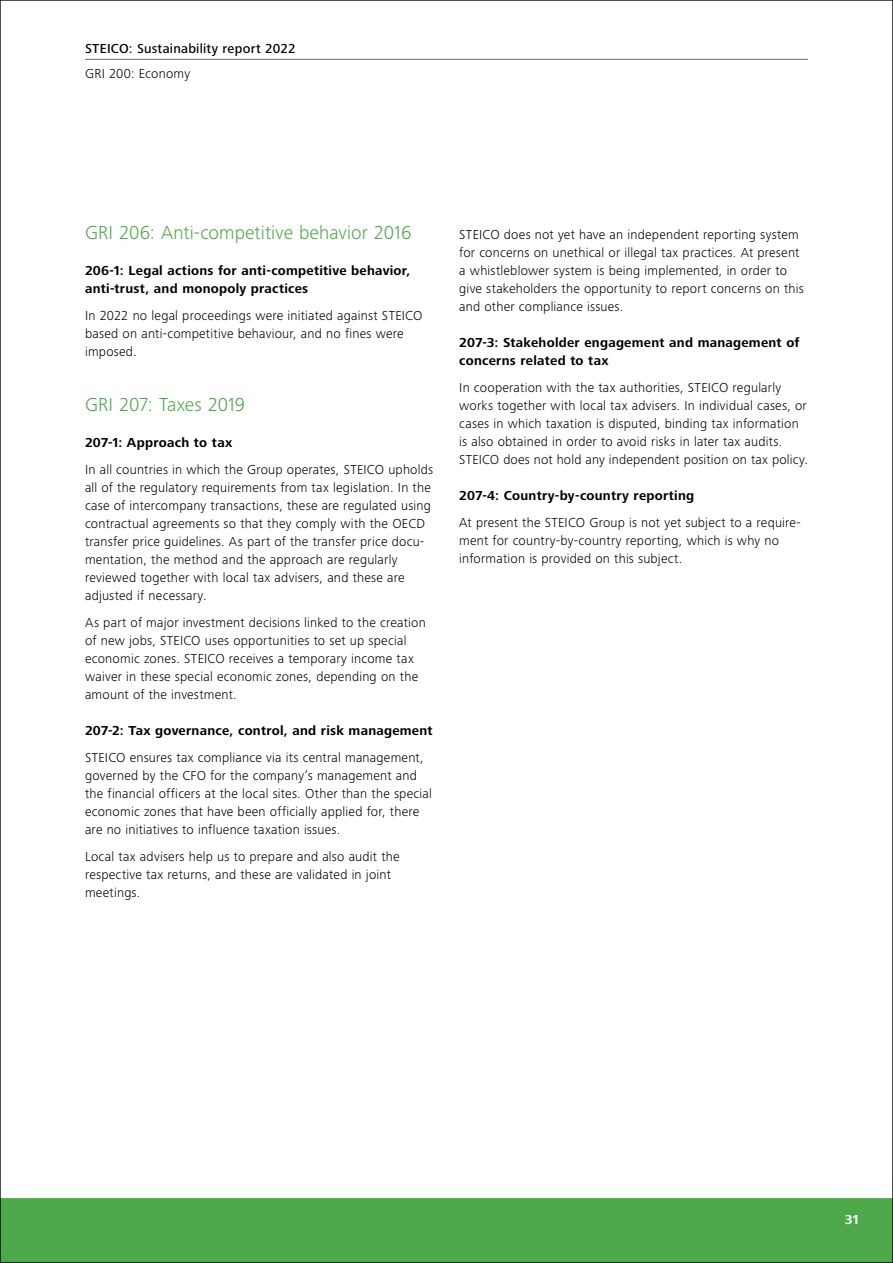
<style>
.page{position:relative;width:893px;height:1263px;background:#fff}
.page>*{position:absolute;margin:0;border:0;box-sizing:border-box;transform-origin:0 0}
.t1{font:300 19.5px "Frutiger Next LTW1 G";letter-spacing:.005em;color:#4da94a}
.t2{font:300 13.5px/18px "Frutiger Next LTW1 G";letter-spacing:.02em;color:#000}
.t3{font:700 13.5px/18px "Frutiger Next LTW1 G";letter-spacing:.02em;color:#000}
.t4{font:500 13.5px "Frutiger Next LTW1 G";letter-spacing:.015em;color:#000}
.t5{font:700 13.5px "Frutiger Next LTW1 G";color:#fff}
</style>
<div class="page">
<div style="left:2px;top:1198px;width:889px;height:63px;background:#4da94a"></div>
<hr style="left:85px;top:59px;width:723px;height:1px;background:#6a6864">
<p class="t4" style="left:85px;top:41px;width:212px">STEICO: Sustainability report 2022</p>
<p class="t2" style="left:85px;top:64px;width:107px">GRI 200: Economy</p>
<h1 class="t1" style="left:85px;top:222px;width:328px">GRI 206: Anti-competitive behavior 2016</h1>
<p class="t3" style="left:85px;top:262px;width:327px">206-1: Legal actions for anti-competitive behavior, anti-trust, and monopoly practices</p>
<p class="t2" style="left:85px;top:307px;width:339px">In 2022 no legal proceedings were initiated against STEICO based on anti-competitive behaviour, and no fines were imposed.</p>
<h1 class="t1" style="left:85px;top:393px;width:162px">GRI 207: Taxes 2019</h1>
<p class="t3" style="left:85px;top:433px;width:149px">207-1: Approach to tax</p>
<p class="t2" style="left:85px;top:460px;width:350px">In all countries in which the Group operates, STEICO upholds all of the regulatory requirements from tax legislation. In the case of intercompany transactions, these are regulated using contractual agreements so that they comply with the OECD transfer price guidelines. As part of the transfer price docu&shy;mentation, the method and the approach are regularly reviewed together with local tax advisers, and these are adjusted if necessary.</p>
<p class="t2" style="left:85px;top:613px;width:342px">As part of major investment decisions linked to the creation of new jobs, STEICO uses opportunities to set up special economic zones. STEICO receives a temporary income tax waiver in these special economic zones, depending on the amount of the investment.</p>
<p class="t3" style="left:85px;top:721px;width:349px">207-2: Tax governance, control, and risk management</p>
<p class="t2" style="left:85px;top:748px;width:348px">STEICO ensures tax compliance via its central management, governed by the CFO for the company’s management and the financial officers at the local sites. Other than the special economic zones that have been officially applied for, there are no initiatives to influence taxation issues.</p>
<p class="t2" style="left:85px;top:847px;width:316px">Local tax advisers help us to prepare and also audit the respective tax returns, and these are validated in joint meetings.</p>
<p class="t2" style="left:459px;top:226px;width:346px">STEICO does not yet have an independent reporting system for concerns on unethical or illegal tax practices. At present a whistleblower system is being implemented, in order to give stakeholders the opportunity to report concerns on this and other compliance issues.</p>
<p class="t3" style="left:459px;top:334px;width:342px">207-3: Stakeholder engagement and management of concerns related to tax</p>
<p class="t2" style="left:459px;top:379px;width:350px">In cooperation with the tax authorities, STEICO regularly works together with local tax advisers. In individual cases, or cases in which taxation is disputed, binding tax information is also obtained in order to avoid risks in later tax audits.<br>STEICO does not hold any independent position on tax policy.</p>
<p class="t3" style="left:459px;top:487px;width:236px">207-4: Country-by-country reporting</p>
<p class="t2" style="left:459px;top:514px;width:343px">At present the STEICO Group is not yet subject to a require&shy;ment for country-by-country reporting, which is why no information is provided on this subject.</p>
<p class="t5" style="left:845px;top:1212px;width:16px">31</p>
</div>
